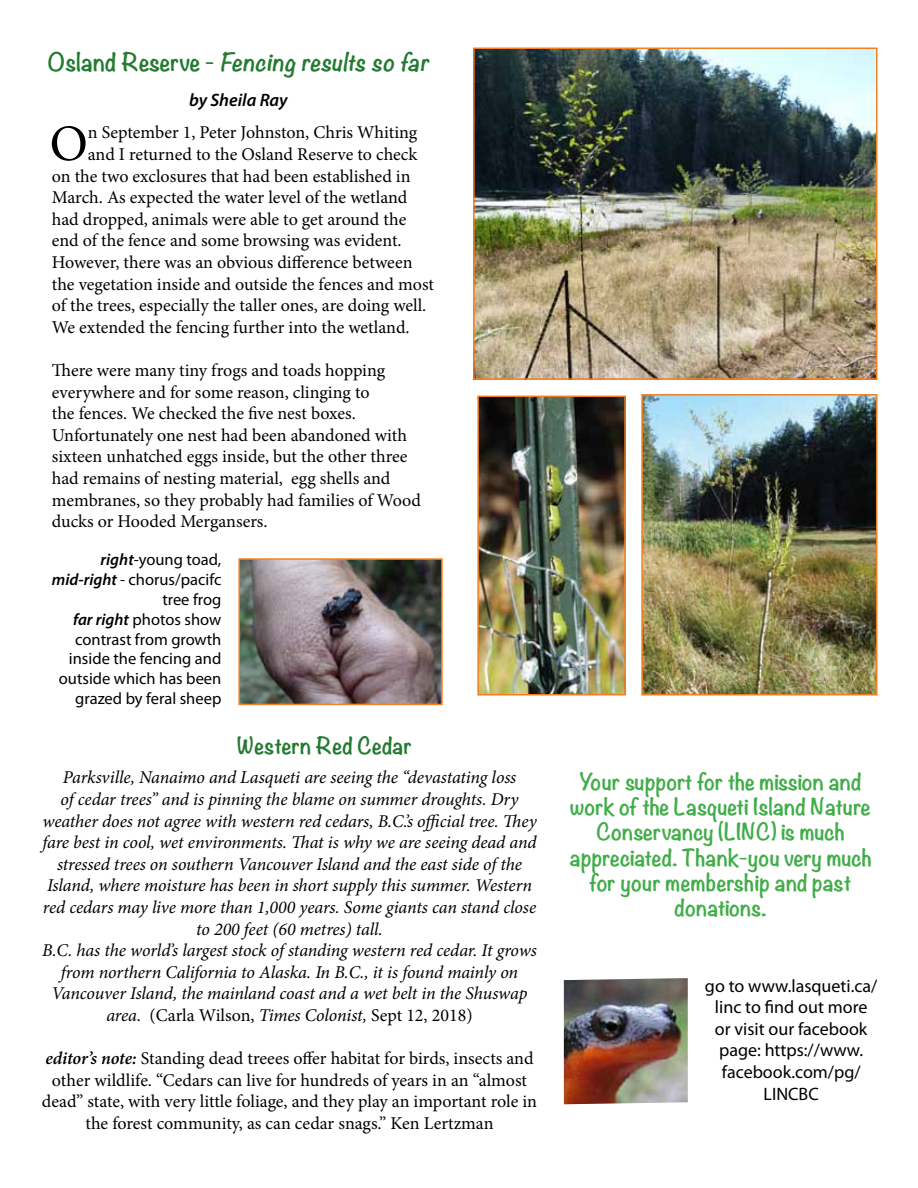
<style>
.page{position:relative;width:918px;height:1188px;background:#fff}
.page>*{position:absolute;margin:0;border:0;box-sizing:border-box;transform-origin:0 0}
.t1{font:51.3px "Minion Pro";color:#000}
.t2{font:italic 700 22.5px "Noteworthy";color:#237a31}
.t3{font:700 21px/25.2px "Noteworthy";color:#41ad49;text-align:center}
.t4{font:700 21px "Noteworthy";color:#237a31}
.t5{font:18px/21.6px "Minion Pro";letter-spacing:-.005em;color:#000}
.t6{font:italic 18px/21.6px "Minion Pro";letter-spacing:-.01em;color:#000;text-align:center}
.t7{font:18px/21.6px "Myriad Pro";color:#000;text-align:center}
.t8{font:italic 600 18px "Myriad Pro";color:#000}
.t9{font:16.5px/19.8px "Myriad Pro";color:#000;text-align:right}
.s1{font-style:normal}
.s2{font-weight:600;font-style:italic}
</style>
<div class="page">
<img style="left:476px;top:51px;width:399px;height:326px">
<div style="left:473px;top:48px;width:405px;height:332px;border:2px solid #f58020"></div>
<img style="left:480px;top:399px;width:143px;height:294px">
<div style="left:477px;top:396px;width:149px;height:300px;border:2px solid #f58020"></div>
<img style="left:241px;top:561px;width:199px;height:141px">
<div style="left:238px;top:558px;width:205px;height:147px;border:2px solid #f58020"></div>
<img style="left:644px;top:397px;width:231px;height:296px">
<div style="left:641px;top:394px;width:237px;height:302px;border:2px solid #f58020"></div>
<img style="left:564px;top:978px;width:124px;height:126px">
<p class="t2" style="left:48px;top:42px;width:389px"><span class="s1">O s l a n d R ese r ve -</span> Fencing results so far</p>
<p class="t8" style="left:189px;top:89px;width:100px">by Sheila Ray</p>
<h1 class="t1" style="left:50px;top:109px;width:40px">O</h1>
<p class="t5" style="left:88px;top:122px;width:331px">n September 1, Peter Johnston, Chris Whiting</p>
<p class="t5" style="left:88px;top:144px;width:331px">and I returned to the Osland Reserve to check</p>
<p class="t5" style="left:52px;top:165px;width:360px">on the two exclosures that had been established in</p>
<p class="t5" style="left:52px;top:187px;width:357px">March. As expected the water level of the wetland</p>
<p class="t5" style="left:52px;top:208px;width:356px">had dropped, animals were able to get around the</p>
<p class="t5" style="left:52px;top:230px;width:351px">end of the fence and some browsing was evident.</p>
<p class="t5" style="left:52px;top:252px;width:362px">However, there was an obvious difference between</p>
<p class="t5" style="left:52px;top:273px;width:384px">the vegetation inside and outside the fences and most</p>
<p class="t5" style="left:52px;top:295px;width:376px">of the trees, especially the taller ones, are doing well.</p>
<p class="t5" style="left:52px;top:316px;width:359px">We extended the fencing further into the wetland.</p>
<p class="t5" style="left:52px;top:360px;width:371px">There were many tiny frogs and toads hopping everywhere and for some reason, clinging to<br>the fences. We checked the five nest boxes.<br>Unfortunately one nest had been abandoned with sixteen unhatched eggs inside, but the other three had remains of nesting material, egg shells and membranes, so they probably had families of Wood ducks or Hooded Mergansers.</p>
<p class="t9" style="left:52px;top:550px;width:171px"><span class="s2">right</span>-young toad, <span class="s2">mid-right</span> - chorus/pacifc tree frog<br><span class="s2">far right</span> photos show contrast from growth inside the fencing and outside which has been grazed by feral sheep</p>
<p class="t4" style="left:237px;top:727px;width:177px">Western Red Cedar</p>
<p class="t6" style="left:42px;top:767px;width:496px">Parksville, Nanaimo and Lasqueti are seeing the “devastating loss<br>of cedar trees” and is pinning the blame on summer droughts. Dry weather does not agree with western red cedars, B.C.’s official tree. They fare best in cool, wet environments. That is why we are seeing dead and stressed trees on southern Vancouver Island and the east side of the Island, where moisture has been in short supply this summer. Western red cedars may live more than 1,000 years. Some giants can stand close to 200 feet (60 metres) tall.<br>B.C. has the world’s largest stock of standing western red cedar. It grows from northern California to Alaska. In B.C., it is found mainly on Vancouver Island, the mainland coast and a wet belt in the Shuswap area. <span class="s1">(Carla Wilson,</span> Times Colonist, <span class="s1">Sept 12, 2018)</span></p>
<p class="t5" style="left:42px;top:1048px;width:497px;text-align:center"><span class="s2">editor’s note:</span> Standing dead treees offer habitat for birds, insects and other wildlife. “Cedars can live for hundreds of years in an “almost dead” state, with very little foliage, and they play an important role in the forest community, as can cedar snags.” Ken Lertzman</p>
<p class="t3" style="left:569px;top:768px;width:304px">Your support for the mission and work of the Lasqueti Island Nature<br>Conservancy (LINC) is much appreciated. Thank-you very much for your membership and past donations.</p>
<p class="t7" style="left:705px;top:974px;width:174px">go to www.lasqueti.ca/ linc to find out more or visit our facebook page: https://www. facebook.com/pg/<br>LINCBC</p>
</div>
